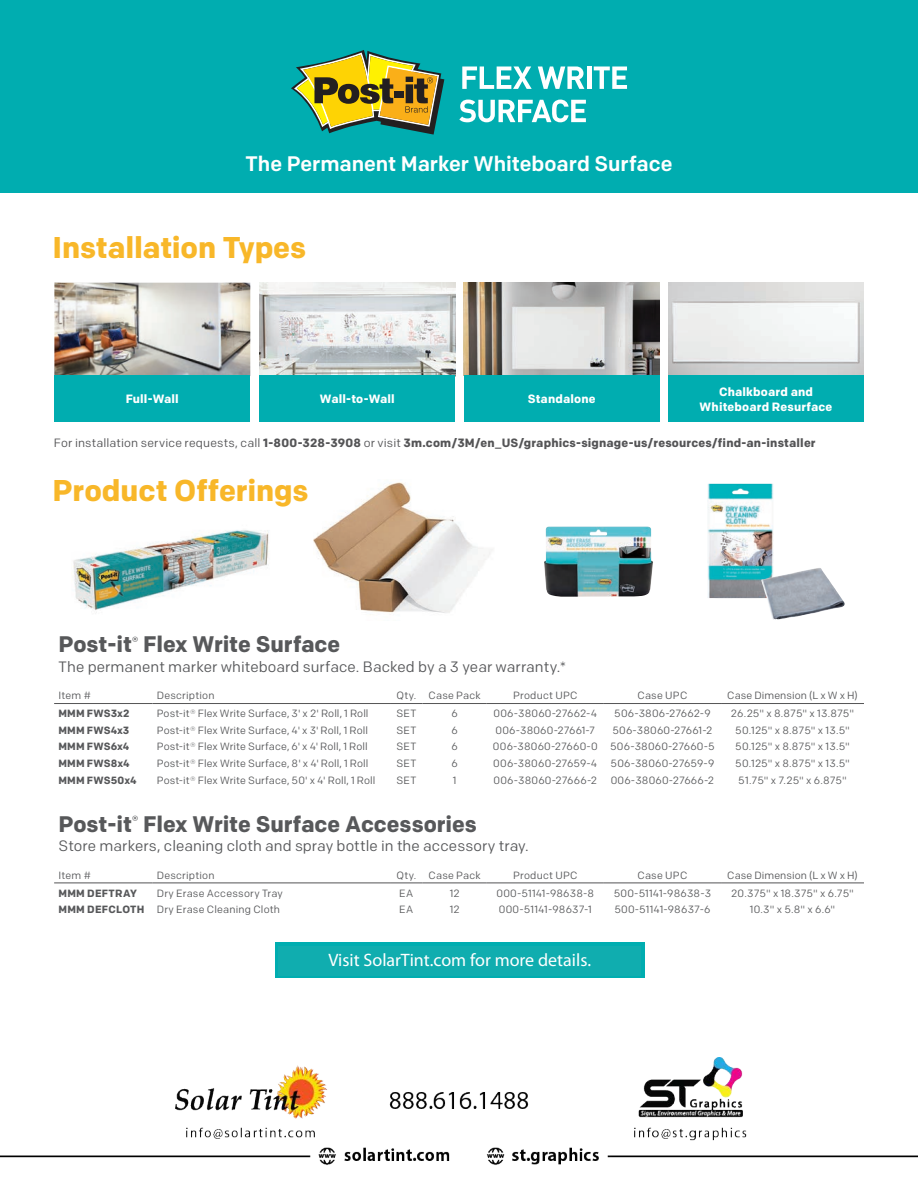
<style>
.page{position:relative;width:918px;height:1188px;background:#fff}
.page>*{position:absolute;margin:0;border:0;box-sizing:border-box;transform-origin:0 0}
.t1{font:700 30px "Colfax";letter-spacing:-.005em;color:#f8b729}
.t2{font:700 22.5px "Colfax";letter-spacing:-.005em;color:#57585a}
.t3{font:500 21px "Colfax";letter-spacing:-.005em;color:#fff}
.t4{font:18px "Myriad Pro";color:#fff}
.t5{font:15px "Colfax";letter-spacing:.005em;color:#57585a}
.t6{font:500 15px "Colfax";color:#fff}
.t7{font:700 12px "Colfax";letter-spacing:.015em;color:#545456}
.t8{font:700 12px/15px "Colfax";letter-spacing:.015em;color:#fff;text-align:center}
.t9{font:10.5px "Colfax";letter-spacing:.015em;color:#57585a}
.t10{font:700 10.5px "Colfax";letter-spacing:.015em;color:#57585a}
.s1{font-weight:400}
.s2{font-weight:700}
</style>
<div class="page">
<hr style="left:54px;top:703px;width:98px;height:1px;background:#545456">
<hr style="left:152px;top:703px;width:238px;height:1px;background:#545456">
<hr style="left:390px;top:703px;width:33px;height:1px;background:#545456">
<hr style="left:423px;top:703px;width:64px;height:1px;background:#545456">
<hr style="left:487px;top:703px;width:117px;height:1px;background:#545456">
<hr style="left:604px;top:703px;width:117px;height:1px;background:#545456">
<hr style="left:721px;top:703px;width:143px;height:1px;background:#545456">
<hr style="left:54px;top:883px;width:98px;height:1px;background:#545456">
<hr style="left:152px;top:883px;width:238px;height:1px;background:#545456">
<hr style="left:390px;top:883px;width:33px;height:1px;background:#545456">
<hr style="left:423px;top:883px;width:64px;height:1px;background:#545456">
<hr style="left:487px;top:883px;width:117px;height:1px;background:#545456">
<hr style="left:604px;top:883px;width:117px;height:1px;background:#545456">
<hr style="left:721px;top:883px;width:143px;height:1px;background:#545456">
<img style="left:668px;top:283px;width:196px;height:92px">
<div style="left:668px;top:375px;width:196px;height:47px;background:#00adb0"></div>
<img style="left:54px;top:283px;width:196px;height:92px">
<img style="left:259px;top:283px;width:196px;height:92px">
<img style="left:464px;top:283px;width:196px;height:92px">
<div style="left:54px;top:375px;width:196px;height:47px;background:#00adb0"></div>
<div style="left:259px;top:375px;width:196px;height:47px;background:#00adb0"></div>
<div style="left:464px;top:375px;width:196px;height:47px;background:#00adb0"></div>
<img style="left:314px;top:482px;width:179px;height:133px">
<img style="left:707px;top:484px;width:66px;height:114px">
<img style="left:544px;top:527px;width:109px;height:70px">
<img style="left:73px;top:530px;width:196px;height:83px">
<img style="left:790px;top:568px;width:30px;height:6px">
<div style="left:0;top:0;width:918px;height:192px;background:#00adb0"></div>
<svg style="left:291px;top:50px;width:153px;height:85px"></svg>
<svg style="left:462px;top:67px;width:70px;height:22px"></svg>
<svg style="left:538px;top:67px;width:46px;height:22px"></svg>
<hr style="left:587px;top:67px;width:4px;height:22px;background:#fff">
<svg style="left:594px;top:67px;width:33px;height:22px"></svg>
<svg style="left:459px;top:100px;width:127px;height:22px"></svg>
<div style="left:275px;top:943px;width:369px;height:35px;background:linear-gradient(to right,#08adb0,#08adb0)"></div>
<div style="left:278px;top:946px;width:363px;height:29px;background:#10adaf"></div>
<img style="left:0;top:1058px;width:918px;height:107px">
<h3 class="t3" style="left:246px;top:151px;width:428px">The Permanent Marker Whiteboard Surface</h3>
<h1 class="t1" style="left:53px;top:229px;width:255px">Installation Types</h1>
<p class="t8" style="left:126px;top:391px;width:55px">Full-Wall</p>
<p class="t8" style="left:320px;top:391px;width:76px">Wall-to-Wall</p>
<p class="t8" style="left:528px;top:391px;width:69px">Standalone</p>
<p class="t8" style="left:700px;top:384px;width:134px">Chalkboard and<br>Whiteboard Resurface</p>
<p class="t7" style="left:54px;top:435px;width:763px"><span class="s1">For installation service requests, call</span> 1-800-328-3908 <span class="s1">or visit</span> 3m.com/3M/en_US/graphics-signage-us/resources/find-an-installer</p>
<h1 class="t1" style="left:53px;top:472px;width:257px">Product Offerings</h1>
<h2 class="t2" style="left:58px;top:631px;width:283px">Post-it<sup>®</sup> Flex Write Surface</h2>
<h3 class="t5" style="left:58px;top:657px;width:509px">The permanent marker whiteboard surface. Backed by a 3 year warranty.*</h3>
<p class="t9" style="left:58px;top:689px;width:34px">Item #</p>
<p class="t9" style="left:157px;top:689px;width:59px">Description</p>
<p class="t9" style="left:396px;top:689px;width:86px">Qty. Case Pack</p>
<p class="t9" style="left:513px;top:689px;width:66px">Product UPC</p>
<p class="t9" style="left:637px;top:689px;width:51px">Case UPC</p>
<p class="t9" style="left:727px;top:689px;width:132px">Case Dimension (L x W x H)</p>
<p class="t10" style="left:58px;top:707px;width:73px">MMM FWS3x2</p>
<p class="t9" style="left:157px;top:707px;width:213px">Post-it® Flex Write Surface, 3' x 2' Roll, 1 Roll</p>
<p class="t9" style="left:396px;top:707px;width:21px">SET</p>
<p class="t9" style="left:452px;top:707px;width:8px">6</p>
<p class="t9" style="left:494px;top:707px;width:105px">006-38060-27662-4</p>
<p class="t9" style="left:614px;top:707px;width:98px">506-3806-27662-9</p>
<p class="t9" style="left:731px;top:707px;width:125px">26.25" x 8.875" x 13.875"</p>
<p class="t10" style="left:58px;top:724px;width:73px">MMM FWS4x3</p>
<p class="t9" style="left:157px;top:724px;width:213px">Post-it® Flex Write Surface, 4' x 3' Roll, 1 Roll</p>
<p class="t9" style="left:396px;top:724px;width:21px">SET</p>
<p class="t9" style="left:452px;top:724px;width:8px">6</p>
<p class="t9" style="left:496px;top:724px;width:101px">006-38060-27661-7</p>
<p class="t9" style="left:612px;top:724px;width:102px">506-38060-27661-2</p>
<p class="t9" style="left:735px;top:724px;width:116px">50.125" x 8.875" x 13.5"</p>
<p class="t10" style="left:58px;top:740px;width:72px">MMM FWS6x4</p>
<p class="t9" style="left:157px;top:740px;width:213px">Post-it® Flex Write Surface, 6' x 4' Roll, 1 Roll</p>
<p class="t9" style="left:396px;top:740px;width:21px">SET</p>
<p class="t9" style="left:452px;top:740px;width:8px">6</p>
<p class="t9" style="left:493px;top:740px;width:223px">006-38060-27660-0 506-38060-27660-5</p>
<p class="t9" style="left:735px;top:740px;width:116px">50.125" x 8.875" x 13.5"</p>
<p class="t10" style="left:58px;top:757px;width:73px">MMM FWS8x4</p>
<p class="t9" style="left:157px;top:757px;width:213px">Post-it® Flex Write Surface, 8' x 4' Roll, 1 Roll</p>
<p class="t9" style="left:396px;top:757px;width:21px">SET</p>
<p class="t9" style="left:452px;top:757px;width:8px">6</p>
<p class="t9" style="left:493px;top:757px;width:106px">006-38060-27659-4</p>
<p class="t9" style="left:611px;top:757px;width:105px">506-38060-27659-9</p>
<p class="t9" style="left:735px;top:757px;width:116px">50.125" x 8.875" x 13.5"</p>
<p class="t10" style="left:58px;top:773px;width:80px">MMM FWS50x4</p>
<p class="t9" style="left:157px;top:773px;width:220px">Post-it® Flex Write Surface, 50' x 4' Roll, 1 Roll</p>
<p class="t9" style="left:396px;top:773px;width:21px">SET</p>
<p class="t9" style="left:453px;top:773px;width:5px">1</p>
<p class="t9" style="left:494px;top:773px;width:105px">006-38060-27666-2</p>
<p class="t9" style="left:611px;top:773px;width:105px">006-38060-27666-2</p>
<p class="t9" style="left:738px;top:773px;width:110px">51.75" x 7.25" x 6.875"</p>
<h2 class="t2" style="left:58px;top:810px;width:420px">Post-it<sup>®</sup> Flex Write Surface Accessories</h2>
<h3 class="t5" style="left:58px;top:837px;width:472px">Store markers, cleaning cloth and spray bottle in the accessory tray.</h3>
<p class="t9" style="left:58px;top:868px;width:34px">Item #</p>
<p class="t9" style="left:157px;top:868px;width:59px">Description</p>
<p class="t9" style="left:396px;top:868px;width:86px">Qty. Case Pack</p>
<p class="t9" style="left:513px;top:868px;width:66px">Product UPC</p>
<p class="t9" style="left:637px;top:868px;width:51px">Case UPC</p>
<p class="t9" style="left:727px;top:868px;width:132px">Case Dimension (L x W x H)</p>
<p class="t10" style="left:58px;top:887px;width:80px">MMM DEFTRAY</p>
<p class="t9" style="left:157px;top:887px;width:128px">Dry Erase Accessory Tray</p>
<p class="t9" style="left:399px;top:887px;width:16px">EA</p>
<p class="t9" style="left:450px;top:887px;width:12px">12</p>
<p class="t9" style="left:496px;top:887px;width:99px">000-51141-98638-8</p>
<p class="t9" style="left:614px;top:887px;width:99px">500-51141-98638-3</p>
<p class="t9" style="left:731px;top:887px;width:124px">20.375" x 18.375" x 6.75"</p>
<p class="t9" style="left:58px;top:903px;width:223px"><span class="s2">MMM DEFCLOTH</span> Dry Erase Cleaning Cloth</p>
<p class="t9" style="left:399px;top:903px;width:16px">EA</p>
<p class="t9" style="left:450px;top:903px;width:12px">12</p>
<p class="t9" style="left:499px;top:903px;width:95px">000-51141-98637-1</p>
<p class="t9" style="left:614px;top:903px;width:98px">500-51141-98637-6</p>
<p class="t9" style="left:750px;top:903px;width:87px">10.3" x 5.8" x 6.6"</p>
<h3 class="t4" style="left:328px;top:949px;width:264px">Visit SolarTint.com for more details.</h3>
<h3 class="t6" style="left:310px;top:951px;width:300px"><span class="s1">Visit</span> post-it.com/flexwrite <span class="s1">for more details.</span></h3>
</div>
